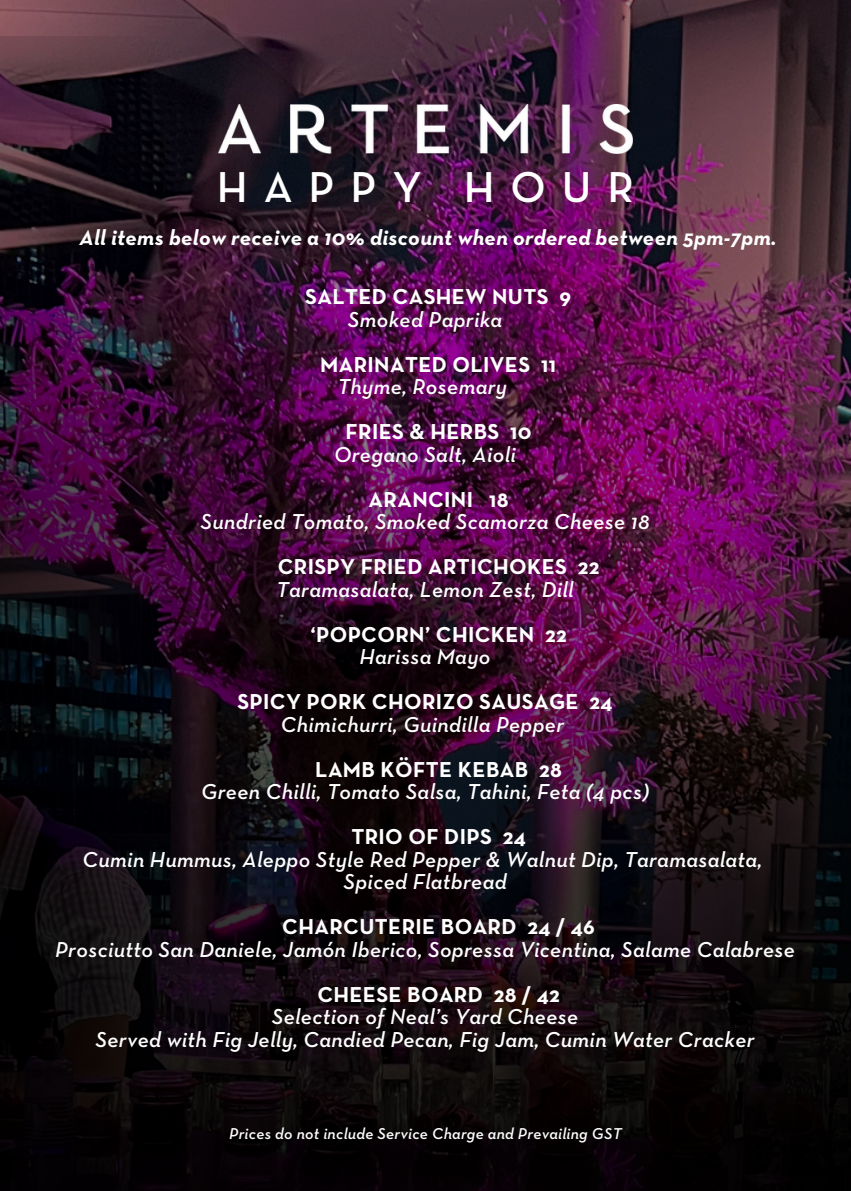
<style>
.page{position:relative;width:851px;height:1191px;background:#fff}
.page>*{position:absolute;margin:0;border:0;box-sizing:border-box;transform-origin:0 0}
.t1{font:600 44px "Neutraface Text";letter-spacing:.36em;color:#fff}
.t2{font:italic 600 22px/22.4px "Neutraface Text";letter-spacing:.015em;color:#fff}
.t3{font:700 22px/22.4px "Neutraface Text";letter-spacing:.015em;color:#fff}
.t4{font:italic 700 22px "Neutraface Text";letter-spacing:.015em;color:#fff}
.t5{font:italic 600 16px "Neutraface Text";letter-spacing:.015em;color:#fff}
.s1{font-weight:600;font-style:italic}
.s2{font-weight:700;font-style:normal}
</style>
<div class="page">
<img style="left:0;top:0;width:850px;height:37px">
<img style="left:0;top:37px;width:850px;height:1154px">
<img style="left:218px;top:104px;width:414px;height:50px">
<img style="left:50px;top:253px;width:800px;height:938px">
<p class="t1" style="left:217px;top:167px;width:418px">HAPPY HOUR</p>
<p class="t4" style="left:79px;top:228px;width:698px">All items below receive a 10% discount when ordered between 5pm-7pm.</p>
<p class="t3" style="left:348px;top:287px;width:225px;text-indent:-43px">SALTED CASHEW NUTS 9<br><span class="s1">Smoked Paprika</span></p>
<p class="t3" style="left:338px;top:354px;width:220px;text-indent:-18px">MARINATED OLIVES 11<br><span class="s1">Thyme, Rosemary</span></p>
<p class="t2" style="left:334px;top:422px;width:199px;text-indent:11px"><span class="s2">FRIES &amp; HERBS 10<br></span>Oregano Salt, Aioli</p>
<h1 class="t2" style="left:200px;top:489px;width:450px;text-indent:168px"><span class="s2">ARANCINI 18<br></span>Sundried Tomato, Smoked Scamorza Cheese 18</h1>
<h2 class="t2" style="left:276px;top:557px;width:324px"><span class="s2">CRISPY FRIED ARTICHOKES 22<br></span>Taramasalata, Lemon Zest, Dill</h2>
<p class="t3" style="left:359px;top:624px;width:209px;text-indent:-49px">‘POPCORN’ CHICKEN 22<br><span class="s1">Harissa Mayo</span></p>
<p class="t2" style="left:237px;top:692px;width:377px;text-align:center"><span class="s2">SPICY PORK CHORIZO SAUSAGE 24<br></span>Chimichurri, Guindilla Pepper</p>
<p class="t2" style="left:201px;top:759px;width:449px;text-indent:114px"><span class="s2">LAMB KÖFTE KEBAB 28<br></span>Green Chilli, Tomato Salsa, Tahini, Feta (4 pcs)</p>
<p class="t3" style="left:351px;top:827px;width:176px">TRIO OF DIPS 24</p>
<p class="t2" style="left:83px;top:849px;width:681px">Cumin Hummus, Aleppo Style Red Pepper &amp; Walnut Dip, Taramasalata,</p>
<p class="t2" style="left:343px;top:872px;width:165px">Spiced Flatbread</p>
<p class="t2" style="left:55px;top:917px;width:741px;text-indent:227px"><span class="s2">CHARCUTERIE BOARD 24 / 46<br></span>Prosciutto San Daniele, Jamón Iberico, Sopressa Vicentina, Salame Calabrese</p>
<p class="t3" style="left:317px;top:984px;width:244px">CHEESE BOARD 28 / 42</p>
<p class="t2" style="left:272px;top:1007px;width:308px">Selection of Neal’s Yard Cheese</p>
<p class="t2" style="left:95px;top:1029px;width:660px">Served with Fig Jelly, Candied Pecan, Fig Jam, Cumin Water Cracker</p>
<p class="t5" style="left:229px;top:1127px;width:394px">Prices do not include Service Charge and Prevailing GST</p>
</div>
